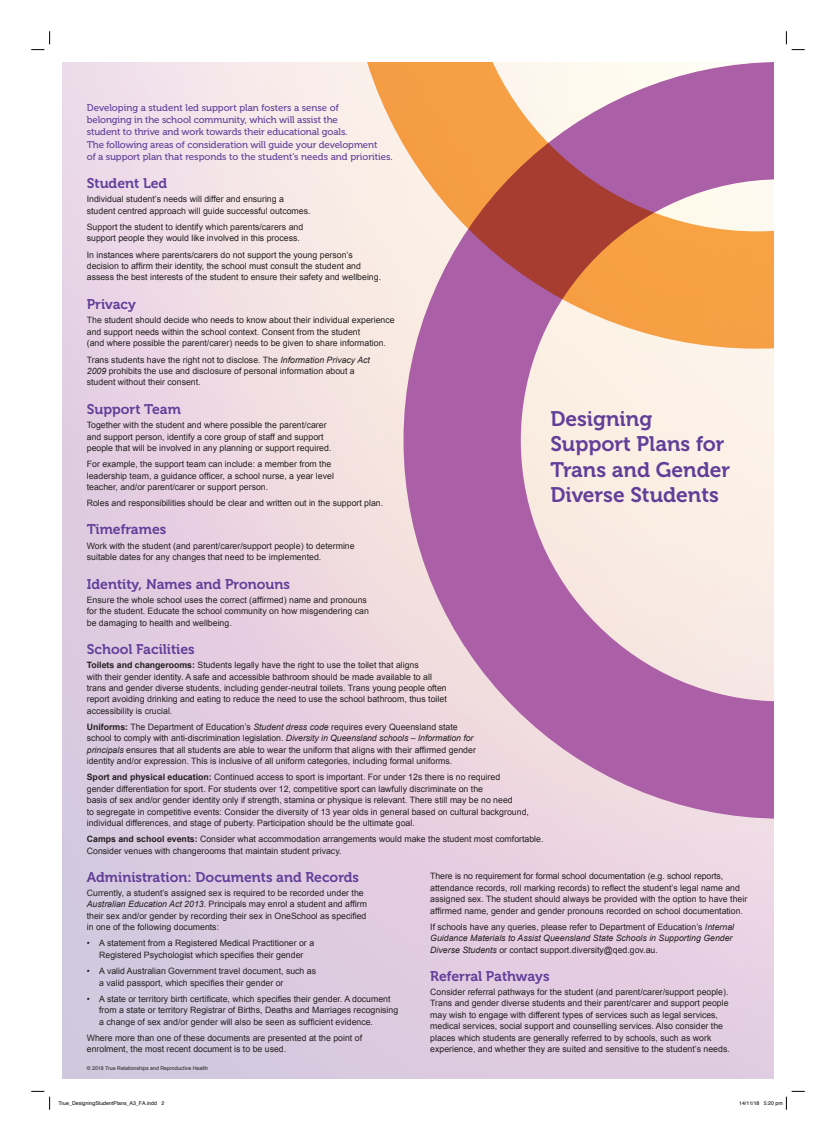
<style>
.page{position:relative;width:836px;height:1141px;background:#fff}
.page>*{position:absolute;margin:0;border:0;box-sizing:border-box;transform-origin:0 0}
.t1{font:21px/25.2px "Museo 700";color:#623e99}
.t2{font:14px "Museo 700";color:#623e99}
.t3{font:9.62px/12.2px "Museo 500";letter-spacing:-.01em;color:#623e99}
.t4{font:8.75px/11.4px "Arial";color:#231f20}
.t5{font:5.25px "Helvetica";color:#000}
.t6{font:5.25px "Arial";color:#231f20}
.s1{font-style:italic}
.s2{font-weight:700}
</style>
<div class="page">
<div style="left:62px;top:62px;width:712px;height:1017px;background:linear-gradient(to bottom,#f6e4e7,#dbc6de)"></div>
<svg style="left:403px;top:349px;width:371px;height:470px;background:#d8b1ca"></svg>
<svg style="left:348px;top:62px;width:426px;height:287px;background:#da9c8e"></svg>
<svg style="left:31px;top:31px;width:19px;height:19px"></svg>
<svg style="left:31px;top:1091px;width:19px;height:19px"></svg>
<svg style="left:786px;top:31px;width:19px;height:19px"></svg>
<svg style="left:785px;top:1091px;width:20px;height:19px"></svg>
<p class="t3" style="left:87px;top:102px;width:308px">Developing a student led support plan fosters a sense of<br>belonging in the school community, which will assist the<br>student to thrive and work towards their educational goals.<br>The following areas of consideration will guide your development<br>of a support plan that responds to the student’s needs and priorities.</p>
<h2 class="t2" style="left:87px;top:175px;width:82px">Student Led</h2>
<p class="t4" style="left:87px;top:194px;width:225px">Individual student’s needs will differ and ensuring a student centred approach will guide successful outcomes.</p>
<p class="t4" style="left:87px;top:221px;width:218px">Support the student to identify which parents/carers and support people they would like involved in this process.</p>
<p class="t4" style="left:87px;top:249px;width:296px">In instances where parents/carers do not support the young person’s decision to affirm their identity, the school must consult the student and assess the best interests of the student to ensure their safety and wellbeing.</p>
<h2 class="t2" style="left:87px;top:296px;width:50px">Privacy</h2>
<p class="t4" style="left:87px;top:315px;width:309px">The student should decide who needs to know about their individual experience and support needs within the school context. Consent from the student<br>(and where possible the parent/carer) needs to be given to share information.</p>
<p class="t4" style="left:87px;top:354px;width:285px">Trans students have the right not to disclose. The <span class="s1">Information Privacy Act<br>2009</span> prohibits the use and disclosure of personal information about a student without their consent.</p>
<h2 class="t2" style="left:87px;top:401px;width:96px">Support Team</h2>
<p class="t4" style="left:87px;top:420px;width:246px">Together with the student and where possible the parent/carer and support person, identify a core group of staff and support people that will be involved in any planning or support required.</p>
<p class="t4" style="left:87px;top:459px;width:249px">For example, the support team can include: a member from the leadership team, a guidance officer, a school nurse, a year level teacher, and/or parent/carer or support person.</p>
<p class="t4" style="left:87px;top:498px;width:298px">Roles and responsibilities should be clear and written out in the support plan.</p>
<h2 class="t2" style="left:87px;top:522px;width:81px">Timeframes</h2>
<p class="t4" style="left:87px;top:540px;width:269px">Work with the student (and parent/carer/support people) to determine suitable dates for any changes that need to be implemented.</p>
<h1 class="t1" style="left:550px;top:407px;width:181px">Designing<br>Support Plans for<br>Trans and Gender<br>Diverse Students</h1>
<h2 class="t2" style="left:87px;top:576px;width:205px">Identity, Names and Pronouns</h2>
<p class="t4" style="left:87px;top:594px;width:284px">Ensure the whole school uses the correct (affirmed) name and pronouns for the student. Educate the school community on how misgendering can be damaging to health and wellbeing.</p>
<h2 class="t2" style="left:87px;top:641px;width:110px">School Facilities</h2>
<p class="t4" style="left:87px;top:659px;width:361px"><span class="s2">Toilets and changerooms:</span> Students legally have the right to use the toilet that aligns<br>with their gender identity. A safe and accessible bathroom should be made available to all trans and gender diverse students, including gender-neutral toilets. Trans young people often report avoiding drinking and eating to reduce the need to use the school bathroom, thus toilet accessibility is crucial.</p>
<p class="t4" style="left:87px;top:721px;width:391px"><span class="s2">Uniforms:</span> The Department of Education’s <span class="s1">Student dress code</span> requires every Queensland state school to comply with anti-discrimination legislation. <span class="s1">Diversity in Queensland schools – Information for principals</span> ensures that all students are able to wear the uniform that aligns with their affirmed gender identity and/or expression. This is inclusive of all uniform categories, including formal uniforms.</p>
<p class="t4" style="left:87px;top:772px;width:444px"><span class="s2">Sport and physical education:</span> Continued access to sport is important. For under 12s there is no required gender differentiation for sport. For students over 12, competitive sport can lawfully discriminate on the<br>basis of sex and/or gender identity only if strength, stamina or physique is relevant. There still may be no need<br>to segregate in competitive events: Consider the diversity of 13 year olds in general based on cultural background, individual differences, and stage of puberty. Participation should be the ultimate goal.</p>
<p class="t4" style="left:87px;top:834px;width:458px"><span class="s2">Camps and school events:</span> Consider what accommodation arrangements would make the student most comfortable.<br>Consider venues with changerooms that maintain student privacy.</p>
<h2 class="t2" style="left:87px;top:869px;width:274px">Administration: Documents and Records</h2>
<p class="t4" style="left:87px;top:887px;width:282px">Currently, a student’s assigned sex is required to be recorded under the <span class="s1">Australian Education Act 2013</span>. Principals may enrol a student and affirm their sex and/or gender by recording their sex in OneSchool as specified in one of the following documents:</p>
<p class="t4" style="left:87px;top:938px;width:229px;text-align:center">• A statement from a Registered Medical Practitioner or a<br>Registered Psychologist which specifies their gender</p>
<p class="t4" style="left:99px;top:965px;width:218px;text-indent:-12px">• A valid Australian Government travel document, such as a valid passport, which specifies their gender or</p>
<p class="t4" style="left:99px;top:993px;width:301px;text-indent:-12px">• A state or territory birth certificate, which specifies their gender. A document from a state or territory Registrar of Births, Deaths and Marriages recognising a change of sex and/or gender will also be seen as sufficient evidence.</p>
<p class="t4" style="left:87px;top:1032px;width:277px">Where more than one of these documents are presented at the point of enrolment, the most recent document is to be used.</p>
<p class="t4" style="left:430px;top:871px;width:318px">There is no requirement for formal school documentation (e.g. school reports, attendance records, roll marking records) to reflect the student’s legal name and assigned sex. The student should always be provided with the option to have their affirmed name, gender and gender pronouns recorded on school documentation.</p>
<p class="t4" style="left:430px;top:921px;width:305px">If schools have any queries, please refer to Department of Education’s <span class="s1">Internal<br>Guidance Materials to Assist Queensland State Schools in Supporting Gender<br>Diverse Students</span> or contact support.diversity@qed.gov.au.</p>
<h2 class="t2" style="left:430px;top:968px;width:121px">Referral Pathways</h2>
<p class="t4" style="left:430px;top:986px;width:301px">Consider referral pathways for the student (and parent/carer/support people).<br>Trans and gender diverse students and their parent/carer and support people may wish to engage with different types of services such as legal services, medical services, social support and counselling services. Also consider the places which students are generally referred to by schools, such as work experience, and whether they are suited and sensitive to the student’s needs.</p>
<p class="t6" style="left:87px;top:1064px;width:123px">© 2018 True Relationships and Reproductive Health</p>
<p class="t5" style="left:58px;top:1099px;width:107px">True_DesigningStudentPlans_A3_FA.indd 2</p>
<p class="t5" style="left:739px;top:1099px;width:45px">14/11/18 5:20 pm</p>
</div>
